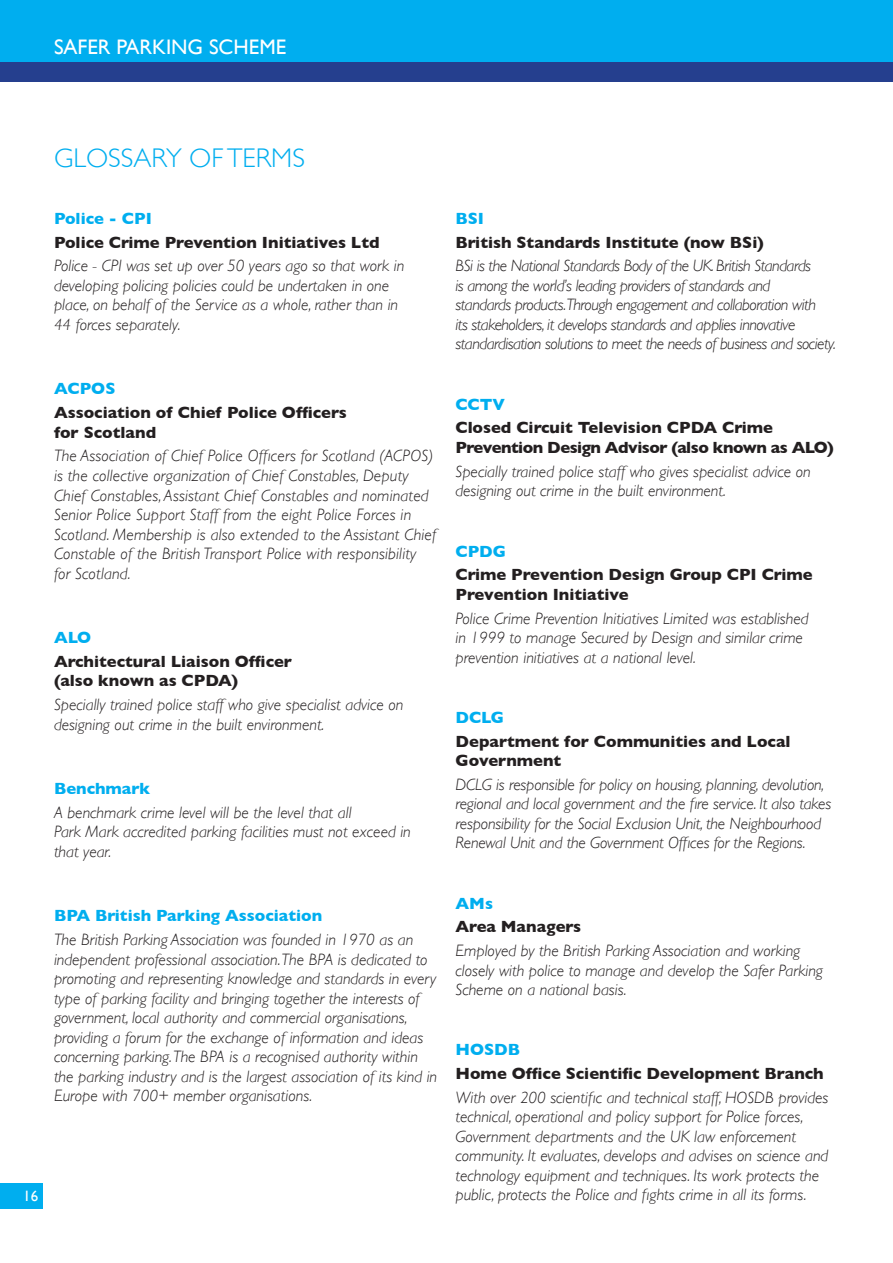
<style>
.page{position:relative;width:893px;height:1263px;background:#fff}
.page>*{position:absolute;margin:0;border:0;box-sizing:border-box;transform-origin:0 0}
.t1{font:300 27px "Gill Sans";color:#00aeef}
.t2{font:21px "Gill Sans";color:#fff}
.Glossary_Italic{font:italic 300 16.5px/19.5px "Gill Sans";color:#231f20}
.Glossary_Def{font:700 16.5px/19.5px "Gill Sans";color:#231f20}
.Glossary_Italic-2{font:italic 300 16.5px/19.5px "Gill Sans";letter-spacing:-.03em;color:#231f20}
.Glossary_Name{font:700 16.5px "Gill Sans";color:#00aeef}
.Glossary_Def-2{font:700 16.5px/19.5px "Gill Sans";letter-spacing:-.03em;color:#231f20}
.t3{font:15px "Gill Sans";color:#fff}
</style>
<div class="page">
<div style="left:0;top:0;width:893px;height:67px;background:#00aeef"></div>
<div style="left:0;top:1183px;width:42px;height:26px;background:#00aeef"></div>
<div style="left:0;top:62px;width:893px;height:20px;background:#253f8e"></div>
<p class="t2" style="left:54px;top:34px;width:234px">SAFER PARKING SCHEME</p>
<p class="t1" style="left:54px;top:137px;width:252px">GLOSSARY OF TERMS</p>
<p class="Glossary_Name" style="left:54px;top:205px;width:99px">Police - CPI</p>
<p class="Glossary_Def" style="left:54px;top:232px;width:327px">Police Crime Prevention Initiatives Ltd</p>
<p class="Glossary_Italic" style="left:54px;top:256px;width:352px">Police - CPI was set up over 50 years ago so that work in developing policing policies could be undertaken in one place, on behalf of the Service as a whole, rather than in 44 forces separately.</p>
<p class="Glossary_Name" style="left:54px;top:376px;width:63px">ACPOS</p>
<p class="Glossary_Def" style="left:54px;top:402px;width:294px">Association of Chief Police Officers for Scotland</p>
<p class="Glossary_Italic" style="left:54px;top:446px;width:384px">The Association of Chief Police Officers for Scotland (ACPOS) is the collective organization of Chief Constables, Deputy Chief Constables, Assistant Chief Constables and nominated Senior Police Support Staff from the eight Police Forces in Scotland. Membership is also extended to the Assistant Chief Constable of the British Transport Police with responsibility for Scotland.</p>
<p class="Glossary_Name" style="left:54px;top:624px;width:39px">ALO</p>
<p class="Glossary_Def" style="left:54px;top:651px;width:240px">Architectural Liaison Officer (also known as CPDA)</p>
<p class="Glossary_Italic" style="left:54px;top:695px;width:351px">Specially trained police staff who give specialist advice on designing out crime in the built environment.</p>
<p class="Glossary_Name" style="left:54px;top:775px;width:98px">Benchmark</p>
<p class="Glossary_Italic" style="left:54px;top:803px;width:358px">A benchmark crime level will be the level that all<br>Park Mark accredited parking facilities must not exceed in that year.</p>
<p class="Glossary_Name" style="left:54px;top:903px;width:270px">BPA British Parking Association</p>
<p class="Glossary_Italic" style="left:54px;top:930px;width:385px">The British Parking Association was founded in 1970 as an independent professional association. The BPA is dedicated to promoting and representing knowledge and standards in every type of parking facility and bringing together the interests of government, local authority and commercial organisations, providing a forum for the exchange of information and ideas concerning parking. The BPA is a recognised authority within the parking industry and is the largest association of its kind in Europe with 700+ member organisations.</p>
<p class="t3" style="left:23px;top:1187px;width:16px">16</p>
<p class="Glossary_Name" style="left:455px;top:205px;width:30px">BSI</p>
<p class="Glossary_Def" style="left:455px;top:232px;width:310px">British Standards Institute (now BSi)</p>
<p class="Glossary_Italic-2" style="left:455px;top:256px;width:382px">BSi is the National Standards Body of the UK. British Standards<br>is among the world’s leading providers of standards and<br>standards products.Through engagement and collaboration with<br>its stakeholders, it develops standards and applies innovative standardisation solutions to meet the needs of business and society.</p>
<p class="Glossary_Name" style="left:455px;top:391px;width:51px">CCTV</p>
<p class="Glossary_Def-2" style="left:455px;top:418px;width:380px">Closed Circuit Television CPDA Crime<br>Prevention Design Advisor (also known as ALO)</p>
<p class="Glossary_Italic" style="left:455px;top:461px;width:357px">Specially trained police staff who gives specialist advice on designing out crime in the built environment.</p>
<p class="Glossary_Name" style="left:455px;top:538px;width:52px">CPDG</p>
<p class="Glossary_Def" style="left:455px;top:565px;width:359px">Crime Prevention Design Group CPI Crime<br>Prevention Initiative</p>
<p class="Glossary_Italic" style="left:455px;top:608px;width:354px">Police Crime Prevention Initiatives Limited was established in 1999 to manage Secured by Design and similar crime prevention initiatives at a national level.</p>
<p class="Glossary_Name" style="left:455px;top:704px;width:50px">DCLG</p>
<p class="Glossary_Def" style="left:455px;top:731px;width:336px">Department for Communities and Local<br>Government</p>
<p class="Glossary_Italic" style="left:455px;top:775px;width:377px">DCLG is responsible for policy on housing, planning, devolution, regional and local government and the fire service. It also takes responsibility for the Social Exclusion Unit, the Neighbourhood Renewal Unit and the Government Offices for the Regions.</p>
<p class="Glossary_Name" style="left:455px;top:890px;width:39px">AMs</p>
<p class="Glossary_Def" style="left:455px;top:917px;width:127px">Area Managers</p>
<p class="Glossary_Italic" style="left:455px;top:941px;width:369px">Employed by the British Parking Association and working closely with police to manage and develop the Safer Parking<br>Scheme on a national basis.</p>
<p class="Glossary_Name" style="left:455px;top:1037px;width:66px">HOSDB</p>
<p class="Glossary_Def" style="left:455px;top:1063px;width:370px">Home Office Scientific Development Branch</p>
<p class="Glossary_Italic" style="left:455px;top:1088px;width:374px">With over 200 scientific and technical staff, HOSDB provides technical, operational and policy support for Police forces, Government departments and the UK law enforcement community. It evaluates, develops and advises on science and technology equipment and techniques. Its work protects the public, protects the Police and fights crime in all its forms.</p>
</div>
